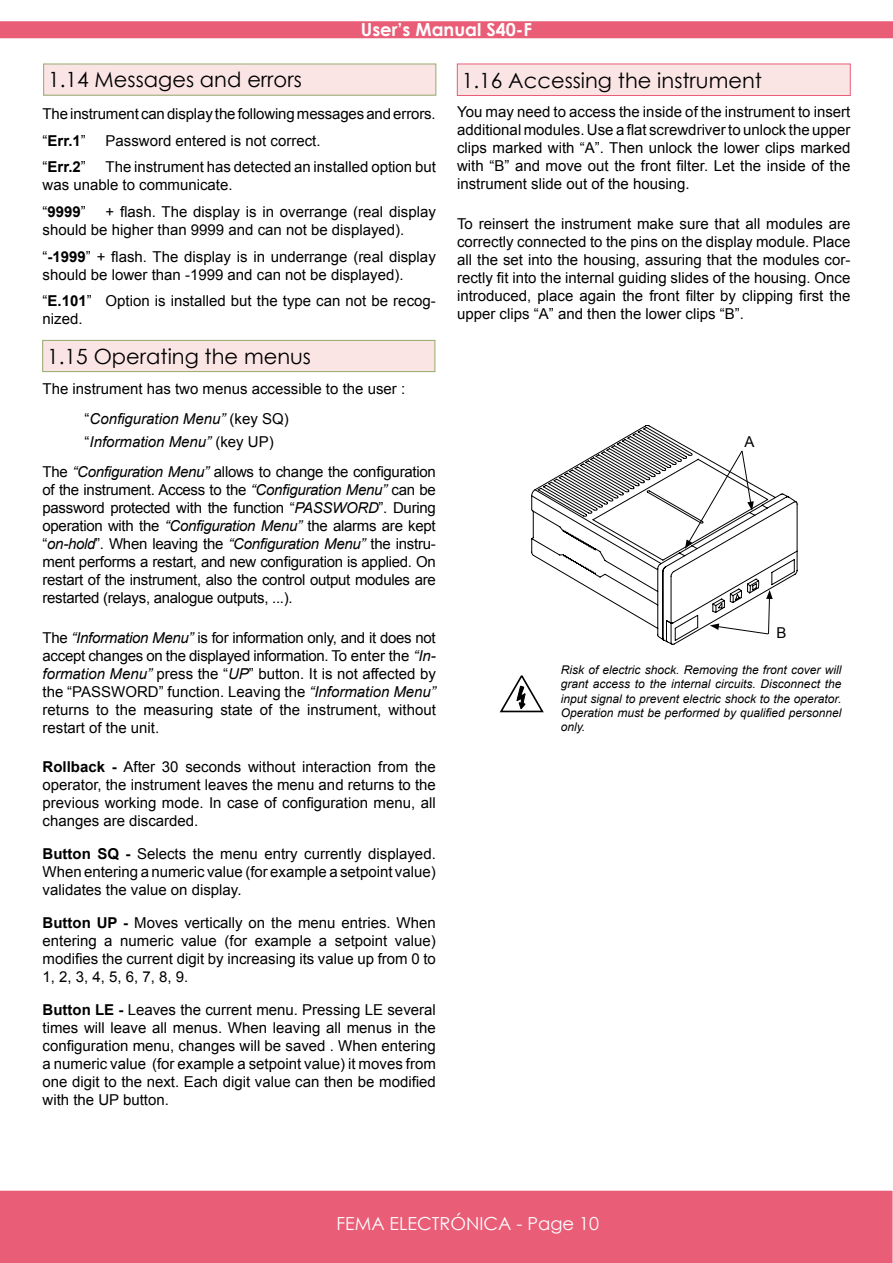
<style>
.page{position:relative;width:893px;height:1263px;background:#fff}
.page>*{position:absolute;margin:0;border:0;box-sizing:border-box;transform-origin:0 0}
.t1{font:21px "Century Gothic";color:#000}
.t2{font:18px "Century Gothic";color:#fff}
.t3{font:700 18px "Century Gothic";color:#fff}
.t4{font:15px/18px "Arial";color:#000;text-align:justify}
.t5{font:15px/30.8px "Arial";letter-spacing:-.02em;color:#000}
.t6{font:700 15px "Arial";color:#000}
.t7{font:italic 12px/14.4px "Arial";color:#000;text-align:justify}
.s1{font-weight:700}
.s2{font-weight:400}
.s3{font-style:italic}
</style>
<div class="page">
<div style="left:1px;top:22px;width:891px;height:16px;background:#e95d77"></div>
<div style="left:0;top:21px;width:893px;height:17px;border:2px solid #e95d77"></div>
<div style="left:0;top:1191px;width:892px;height:72px;background:#e95d77"></div>
<svg style="left:531px;top:425px;width:266px;height:220px"></svg>
<svg style="left:538px;top:427px;width:216px;height:122px"></svg>
<div style="left:457px;top:64px;width:393px;height:31px;background:#fbe4e4"></div>
<div style="left:457px;top:64px;width:393px;height:32px;border:1px solid #e95d77"></div>
<div style="left:44px;top:64px;width:392px;height:31px;background:#fbe4e4"></div>
<div style="left:43px;top:340px;width:392px;height:32px;background:#fbe4e4"></div>
<div style="left:43px;top:340px;width:392px;height:32px;border:1px solid #94ab6c"></div>
<svg style="left:499px;top:675px;width:45px;height:38px"></svg>
<h1 class="t1" style="left:48px;top:65px;width:255px">1.14 Messages and errors</h1>
<p class="t3" style="left:361px;top:18px;width:173px">User’s Manual S40-F</p>
<h1 class="t1" style="left:462px;top:65px;width:302px">1.16 Accessing the instrument</h1>
<p class="t4" style="left:43px;top:101px;width:395px;line-height:26.5px">The instrument can display the following messages and errors. “<span class="s1">Err.1</span>”</p>
<p class="t4" style="left:106px;top:132px;width:217px">Password entered is not correct.</p>
<p class="t6" style="left:43px;top:157px;width:45px"><span class="s2">“</span>Err.2<span class="s2">”</span></p>
<p class="t4" style="left:43px;top:158px;width:395px;text-indent:63px">The instrument has detected an installed option but was unable to communicate.</p>
<p class="t6" style="left:43px;top:202px;width:45px"><span class="s2">“</span>9999<span class="s2">”</span></p>
<p class="t4" style="left:43px;top:203px;width:395px;text-indent:63px">+ flash. The display is in overrange (real display should be higher than 9999 and can not be displayed).</p>
<p class="t4" style="left:43px;top:247px;width:395px">“<span class="s1">-1999</span>” + flash. The display is in underrange (real display should be lower than -1999 and can not be displayed).</p>
<p class="t4" style="left:43px;top:292px;width:395px">“<span class="s1">E.101</span>” Option is installed but the type can not be recog&shy;nized.</p>
<h1 class="t1" style="left:47px;top:342px;width:265px">1.15 Operating the menus</h1>
<p class="t4" style="left:85px;top:373px;width:322px;line-height:30.8px;text-indent:-42px">The instrument has two menus accessible to the user : “<span class="s3">Configuration Menu”</span> (key SQ)</p>
<p class="t5" style="left:43px;top:426px;width:395px;text-indent:42px">“<span class="s3">Information Menu”</span> (key UP)<br>The <span class="s3">“Configuration Menu”</span> allows to change the configuration</p>
<p class="t4" style="left:43px;top:481px;width:395px">of the instrument. Access to the <span class="s3">“Configuration Menu”</span> can be password protected with the function “<span class="s3">PASSWORD</span>”. During operation with the <span class="s3">“Configuration Menu”</span> the alarms are kept “<span class="s3">on-hold</span>”. When leaving the <span class="s3">“Configuration Menu”</span> the instru&shy;ment performs a restart, and new configuration is applied. On restart of the instrument, also the control output modules are restarted (relays, analogue outputs, ...).</p>
<p class="t4" style="left:43px;top:628px;width:395px">The <span class="s3">“Information Menu”</span> is for information only, and it does not accept changes on the displayed information. To enter the <span class="s3">“In&shy;formation Menu”</span> press the “<span class="s3">UP</span>” button. It is not affected by the “PASSWORD” function. Leaving the <span class="s3">“Information Menu” </span>returns to the measuring state of the instrument, without restart of the unit.</p>
<p class="t4" style="left:43px;top:758px;width:395px"><span class="s1">Rollback -</span> After 30 seconds without interaction from the operator, the instrument leaves the menu and returns to the previous working mode. In case of configuration menu, all changes are discarded.</p>
<p class="t4" style="left:43px;top:845px;width:395px"><span class="s1">Button SQ -</span> Selects the menu entry currently displayed.<br>When entering a numeric value (for example a setpoint value) validates the value on display.</p>
<p class="t4" style="left:43px;top:914px;width:395px"><span class="s1">Button UP -</span> Moves vertically on the menu entries. When entering a numeric value (for example a setpoint value) modifies the current digit by increasing its value up from 0 to 1, 2, 3, 4, 5, 6, 7, 8, 9.</p>
<p class="t4" style="left:43px;top:1000px;width:395px"><span class="s1">Button LE -</span> Leaves the current menu. Pressing LE several times will leave all menus. When leaving all menus in the configuration menu, changes will be saved . When entering a numeric value (for example a setpoint value) it moves from one digit to the next. Each digit value can then be modified with the UP button.</p>
<p class="t4" style="left:457px;top:103px;width:395px">You may need to access the inside of the instrument to insert additional modules. Use a flat screwdriver to unlock the upper clips marked with “A”. Then unlock the lower clips marked with “B” and move out the front filter. Let the inside of the instrument slide out of the housing.</p>
<p class="t4" style="left:457px;top:214px;width:395px">To reinsert the instrument make sure that all modules are correctly connected to the pins on the display module. Place all the set into the housing, assuring that the modules cor&shy;rectly fit into the internal guiding slides of the housing. Once introduced, place again the front filter by clipping first the upper clips “A” and then the lower clips “B”.</p>
<p class="t4" style="left:745px;top:432px;width:12px">A</p>
<p class="t4" style="left:776px;top:624px;width:12px">B</p>
<p class="t7" style="left:561px;top:663px;width:282px">Risk of electric shock. Removing the front cover will grant access to the internal circuits. Disconnect the input signal to prevent electric shock to the operator.<br>Operation must be performed by qualified personnel only.</p>
<p class="t2" style="left:336px;top:1210px;width:264px">FEMA ELECTRÓNICA - Page 10</p>
</div>
